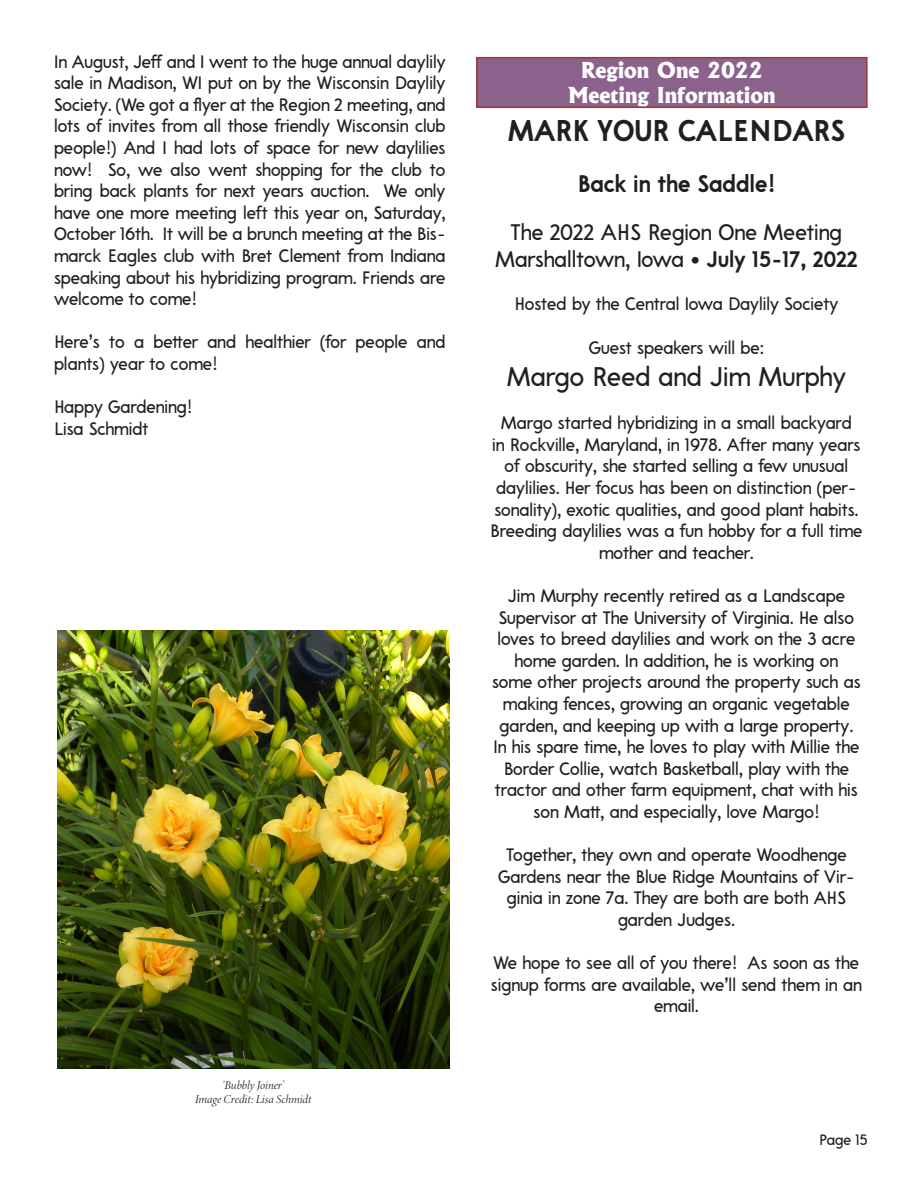
<style>
.page{position:relative;width:918px;height:1188px;background:#fff}
.page>*{position:absolute;margin:0;border:0;box-sizing:border-box;transform-origin:0 0}
.t1{font:700 30px "A Pompadour";color:#231f20}
.t2{font:27px "A Pompadour";color:#231f20}
.t3{font:700 24px "A Pompadour";color:#231f20}
.t4{font:22.5px "A Pompadour";color:#231f20}
.Paragraph_Style_1{font:800 21px "Albertus";color:#fff}
.t5{font:18px/21.6px "A Pompadour";color:#231f20;text-align:center}
.t6{font:15px "A Pompadour";color:#231f20}
.t7{font:italic 12px "Minion Variable Concept";color:#231f20}
.s1{font-weight:700}
</style>
<div class="page">
<div style="left:477px;top:58px;width:390px;height:49px;background:#8b628c"></div>
<div style="left:476px;top:57px;width:392px;height:51px;border:2px solid #a23928"></div>
<img style="left:57px;top:630px;width:393px;height:438px">
<p class="t5" style="left:54px;top:50px;width:393px;text-align:justify">In August, Jeff and I went to the huge annual daylily sale in Madison, WI put on by the Wisconsin Daylily Society. (We got a flyer at the Region 2 meeting, and lots of invites from all those friendly Wisconsin club people!) And I had lots of space for new daylilies now! So, we also went shopping for the club to bring back plants for next years auction. We only have one more meeting left this year on, Saturday, October 16th. It will be a brunch meeting at the Bis&shy;marck Eagles club with Bret Clement from Indiana speaking about his hybridizing program. Friends are welcome to come!</p>
<p class="t5" style="left:54px;top:331px;width:393px;text-align:left">Here’s to a better and healthier (for people and plants) year to come!</p>
<p class="t5" style="left:54px;top:396px;width:139px">Happy Gardening!</p>
<p class="t5" style="left:54px;top:417px;width:96px">Lisa Schmidt</p>
<p class="t7" style="left:222px;top:1077px;width:63px">‘Bubbly Joiner’</p>
<p class="t7" style="left:195px;top:1091px;width:117px">Image Credit: Lisa Schmidt</p>
<p class="Paragraph_Style_1" style="left:581px;top:56px;width:183px">Region One 2022</p>
<p class="Paragraph_Style_1" style="left:568px;top:81px;width:209px">Meeting Information</p>
<p class="t1" style="left:508px;top:112px;width:339px">MARK YOUR CALENDARS</p>
<p class="t3" style="left:578px;top:168px;width:199px">Back in the Saddle!</p>
<p class="t4" style="left:511px;top:218px;width:333px">The 2022 AHS Region One Meeting</p>
<p class="t4" style="left:495px;top:245px;width:364px">Marshalltown, Iowa • <span class="s1">July 15-17, 2022</span></p>
<p class="t5" style="left:515px;top:293px;width:325px">Hosted by the Central Iowa Daylily Society</p>
<p class="t5" style="left:589px;top:336px;width:176px">Guest speakers will be:</p>
<p class="t2" style="left:507px;top:359px;width:341px">Margo Reed and Jim Murphy</p>
<p class="t5" style="left:490px;top:412px;width:374px">Margo started hybridizing in a small backyard<br>in Rockville, Maryland, in 1978. After many years of obscurity, she started selling a few unusual daylilies. Her focus has been on distinction (per&shy;sonality), exotic qualities, and good plant habits.<br>Breeding daylilies was a fun hobby for a full time mother and teacher.</p>
<p class="t5" style="left:492px;top:585px;width:370px">Jim Murphy recently retired as a Landscape Supervisor at The University of Virginia. He also loves to breed daylilies and work on the 3 acre home garden. In addition, he is working on<br>some other projects around the property such as making fences, growing an organic vegetable garden, and keeping up with a large property.<br>In his spare time, he loves to play with Millie the Border Collie, watch Basketball, play with the tractor and other farm equipment, chat with his son Matt, and especially, love Margo!</p>
<p class="t5" style="left:498px;top:844px;width:358px">Together, they own and operate Woodhenge Gardens near the Blue Ridge Mountains of Vir&shy;ginia in zone 7a. They are both are both AHS garden Judges.</p>
<p class="t5" style="left:491px;top:952px;width:372px">We hope to see all of you there! As soon as the signup forms are available, we’ll send them in an email.</p>
<p class="t6" style="left:819px;top:1130px;width:50px">Page 15</p>
</div>
